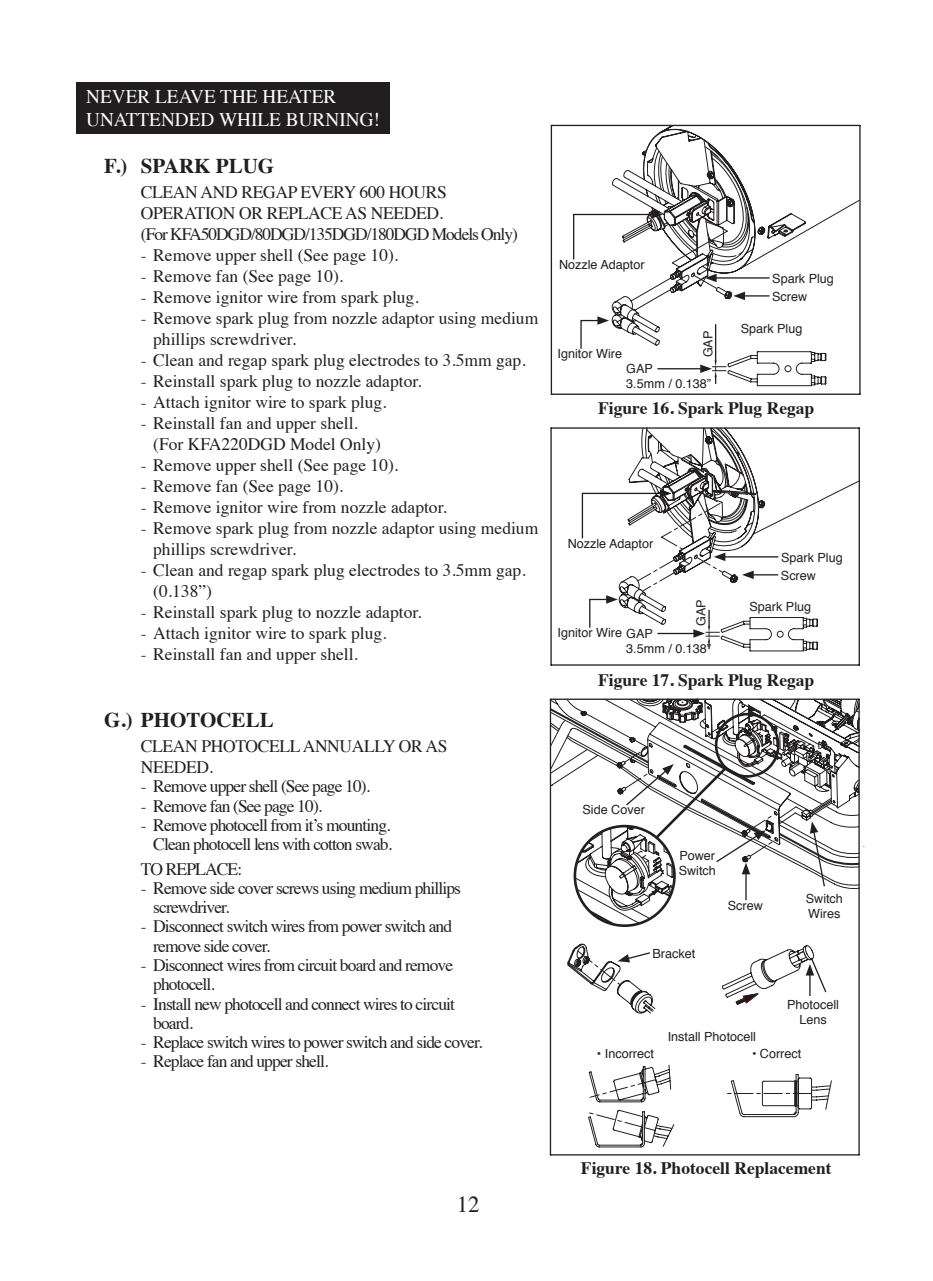
<style>
.page{position:relative;width:933px;height:1281px;background:#fff}
.page>*{position:absolute;margin:0;border:0;box-sizing:border-box;transform-origin:0 0}
.t1{font:22.75px "Times";color:#231f20}
.t2{font:700 21px "Times";color:#231f20}
.t3{font:19.25px/23.1px "Times";color:#fff}
.t4{font:17.5px/21px "Times";color:#231f20}
.t5{font:17.5px/19.2px "Times";letter-spacing:-.05em;color:#231f20}
.t6{font:17.5px/21px "Times";letter-spacing:-.02em;color:#231f20}
.t7{font:700 17.5px "Times";color:#231f20}
.t8{font:12.6px/15px "Helvetica";color:#231f20}
</style>
<div class="page">
<div style="left:76px;top:82px;width:314px;height:51px;background:#221d1f"></div>
<hr style="left:549px;top:699px;width:2px;height:455px;background:#231f20">
<hr style="left:858px;top:699px;width:1px;height:455px;background:#231f20">
<hr style="left:550px;top:1153px;width:309px;height:2px;background:#231f20">
<hr style="left:551px;top:393px;width:308px;height:2px;background:#231f20">
<hr style="left:551px;top:125px;width:308px;height:1px;background:#231f20">
<hr style="left:859px;top:125px;width:1px;height:269px;background:#231f20">
<hr style="left:550px;top:125px;width:2px;height:269px;background:#231f20">
<svg style="left:572px;top:124px;width:288px;height:262px"></svg>
<svg style="left:549px;top:427px;width:315px;height:720px"></svg>
<p class="t3" style="left:86px;top:83px;width:295px">NEVER LEAVE THE HEATER<br>UNATTENDED WHILE BURNING!</p>
<p class="t2" style="left:104px;top:145px;width:171px">F.) SPARK PLUG</p>
<p class="t6" style="left:141px;top:180px;width:378px">CLEAN AND REGAP EVERY 600 HOURS<br>OPERATION OR REPLACE AS NEEDED.<br>(For KFA50DGD/80DGD/135DGD/180DGD Models Only)</p>
<p class="t4" style="left:141px;top:243px;width:259px">- Remove upper shell (See page 10).</p>
<p class="t4" style="left:141px;top:264px;width:204px">- Remove fan (See page 10).</p>
<p class="t4" style="left:141px;top:285px;width:279px">- Remove ignitor wire from spark plug.</p>
<p class="t4" style="left:153px;top:306px;width:386px;text-indent:-12px">- Remove spark plug from nozzle adaptor using medium phillips screwdriver.</p>
<p class="t4" style="left:141px;top:348px;width:386px">- Clean and regap spark plug electrodes to 3.5mm gap.</p>
<p class="t4" style="left:141px;top:369px;width:282px">- Reinstall spark plug to nozzle adaptor.</p>
<p class="t4" style="left:141px;top:390px;width:247px">- Attach ignitor wire to spark plug.</p>
<p class="t4" style="left:153px;top:411px;width:229px;text-indent:-12px">- Reinstall fan and upper shell. (For KFA220DGD Model Only)</p>
<p class="t4" style="left:141px;top:453px;width:259px">- Remove upper shell (See page 10).</p>
<p class="t4" style="left:141px;top:474px;width:204px">- Remove fan (See page 10).</p>
<p class="t4" style="left:141px;top:495px;width:307px">- Remove ignitor wire from nozzle adaptor.</p>
<p class="t4" style="left:153px;top:516px;width:386px;text-indent:-12px">- Remove spark plug from nozzle adaptor using medium phillips screwdriver.</p>
<p class="t4" style="left:153px;top:558px;width:374px;text-indent:-12px">- Clean and regap spark plug electrodes to 3.5mm gap. (0.138”)</p>
<p class="t4" style="left:141px;top:600px;width:282px">- Reinstall spark plug to nozzle adaptor.</p>
<p class="t4" style="left:141px;top:621px;width:247px">- Attach ignitor wire to spark plug.</p>
<p class="t4" style="left:141px;top:642px;width:218px">- Reinstall fan and upper shell.</p>
<p class="t2" style="left:104px;top:699px;width:171px">G.) PHOTOCELL</p>
<p class="t6" style="left:141px;top:734px;width:308px">CLEAN PHOTOCELL ANNUALLY OR AS<br>NEEDED.</p>
<p class="t5" style="left:141px;top:775px;width:231px">- Remove upper shell (See page 10).</p>
<p class="t5" style="left:141px;top:794px;width:183px">- Remove fan (See page 10).</p>
<p class="t5" style="left:141px;top:813px;width:253px;text-align:right">- Remove photocell from it’s mounting.<br>Clean photocell lens with cotton swab.</p>
<p class="t5" style="left:141px;top:857px;width:103px">TO REPLACE:</p>
<p class="t5" style="left:153px;top:876px;width:309px;text-indent:-12px">- Remove side cover screws using medium phillips screwdriver.</p>
<p class="t5" style="left:153px;top:915px;width:300px;text-indent:-12px">- Disconnect switch wires from power switch and remove side cover.</p>
<p class="t5" style="left:153px;top:953px;width:301px;text-indent:-12px">- Disconnect wires from circuit board and remove photocell.</p>
<p class="t5" style="left:153px;top:992px;width:303px;text-indent:-12px">- Install new photocell and connect wires to circuit board.</p>
<p class="t5" style="left:141px;top:1030px;width:343px">- Replace switch wires to power switch and side cover.</p>
<p class="t5" style="left:141px;top:1050px;width:189px">- Replace fan and upper shell.</p>
<p class="t8" style="left:559px;top:257px;width:87px">Nozzle Adaptor</p>
<p class="t8" style="left:557px;top:346px;width:66px">Ignitor Wire</p>
<p class="t8" style="left:700px;top:357px;width:28px;rotate:-90deg">GAP</p>
<p class="t8" style="left:626px;top:361px;width:86px">GAP<br>3.5mm / 0.138”</p>
<p class="t8" style="left:772px;top:271px;width:63px">Spark Plug</p>
<p class="t8" style="left:772px;top:289px;width:37px">Screw</p>
<p class="t8" style="left:740px;top:321px;width:63px">Spark Plug</p>
<p class="t7" style="left:598px;top:391px;width:218px">Figure 16. Spark Plug Regap</p>
<p class="t8" style="left:567px;top:536px;width:87px">Nozzle Adaptor</p>
<p class="t8" style="left:557px;top:625px;width:97px">Ignitor Wire GAP</p>
<p class="t8" style="left:693px;top:625px;width:28px;rotate:-90deg">GAP</p>
<p class="t8" style="left:626px;top:641px;width:86px">3.5mm / 0.138”</p>
<p class="t8" style="left:781px;top:550px;width:63px">Spark Plug</p>
<p class="t8" style="left:780px;top:568px;width:37px">Screw</p>
<p class="t8" style="left:749px;top:600px;width:63px">Spark Plug</p>
<p class="t7" style="left:598px;top:662px;width:218px">Figure 17. Spark Plug Regap</p>
<p class="t8" style="left:582px;top:802px;width:64px">Side Cover</p>
<p class="t8" style="left:678px;top:848px;width:39px">Power<br>Switch</p>
<p class="t8" style="left:652px;top:945px;width:44px">Bracket</p>
<p class="t8" style="left:727px;top:898px;width:37px">Screw</p>
<p class="t8" style="left:805px;top:891px;width:39px">Switch<br>Wires</p>
<p class="t8" style="left:667px;top:1029px;width:90px">Install Photocell</p>
<p class="t8" style="left:787px;top:996px;width:53px;text-align:center">Photocell<br>Lens</p>
<p class="t8" style="left:597px;top:1046px;width:58px">• Incorrect</p>
<p class="t8" style="left:752px;top:1046px;width:51px">• Correct</p>
<h1 class="t1" style="left:457px;top:1182px;width:24px">12</h1>
<p class="t7" style="left:581px;top:1151px;width:252px">Figure 18. Photocell Replacement</p>
</div>
